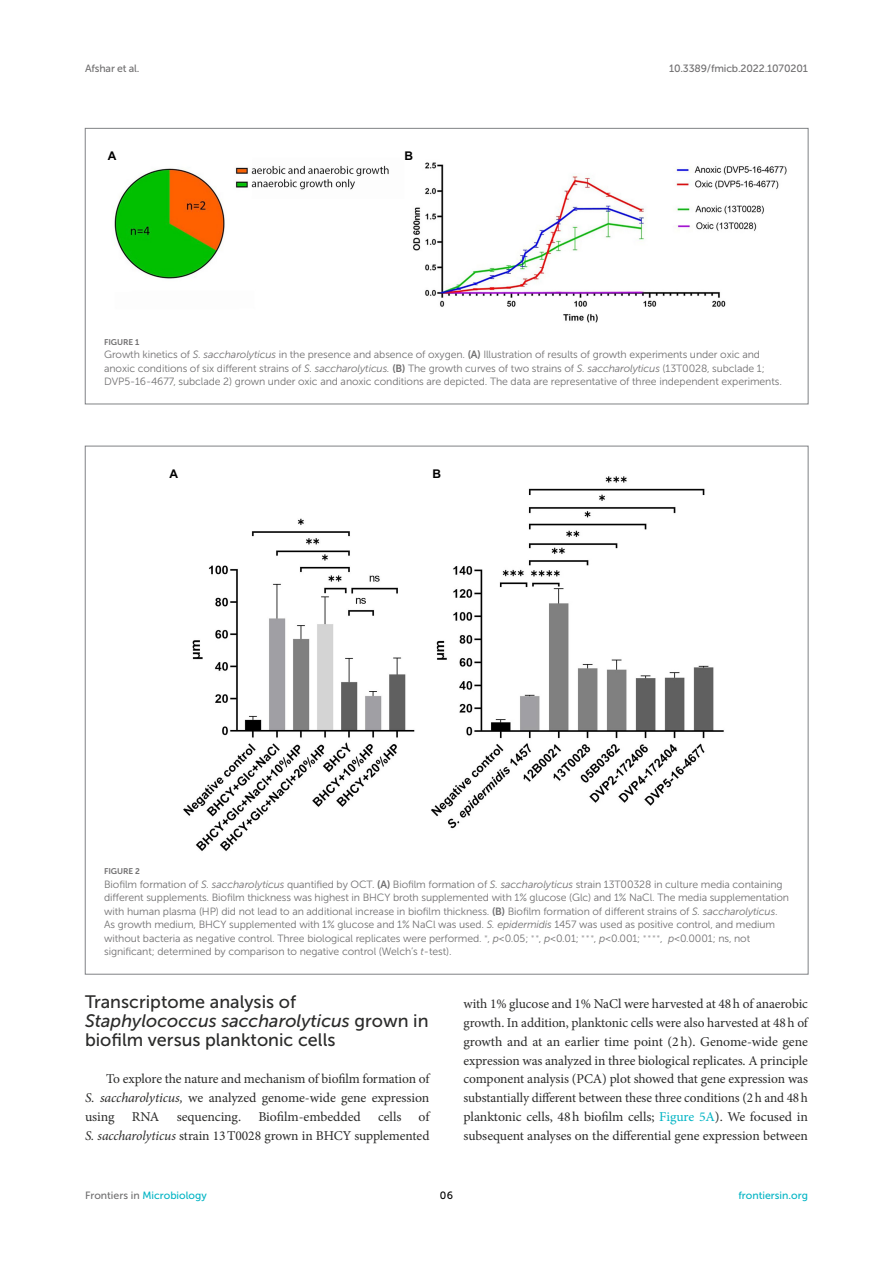
<style>
.page{position:relative;width:893px;height:1263px;background:#fff}
.page>*{position:absolute;margin:0;border:0;box-sizing:border-box;transform-origin:0 0}
.HEAD_2{font:18px/18.8px "Museo Sans 500";color:#2b2b2a}
.TEXT_FLUSH{font:13.5px/18.8px "Minion Pro";letter-spacing:-.005em;color:#2b2b2a;text-align:justify}
.t1{font:700 12px "Arial";color:#000}
.FIG_LEG{font:10.5px/13.5px "Museo Sans 300";letter-spacing:-.01em;color:#706f70}
.t2{font:10.5px "Museo Sans 500";color:#00b4c4}
.t3{font:10.5px "Museo Sans 500";letter-spacing:-.015em;color:#706f70}
.t4{font:10.5px "Museo Sans 500";color:#000}
.FIG_HD{font:8.25px "Museo Sans 700";letter-spacing:-.01em;color:#706f70}
.s1{font-style:italic}
.s2{font-family:"Museo Sans 700"}
.s3{color:#00b4c4}
.s4{color:#706f70}
</style>
<div class="page">
<img style="left:113px;top:162px;width:674px;height:161px">
<img style="left:183px;top:476px;width:541px;height:375px">
<p class="t3" style="left:85px;top:63px;width:56px">Afshar et al.</p>
<p class="t3" style="left:669px;top:63px;width:140px">10.3389/fmicb.2022.1070201</p>
<p class="t1" style="left:108px;top:147px;width:10px">A</p>
<p class="t1" style="left:405px;top:147px;width:10px">B</p>
<p class="FIG_HD" style="left:104px;top:337px;width:37px">FIGURE 1</p>
<p class="FIG_LEG" style="left:104px;top:348px;width:679px">Growth kinetics of <span class="s1">S. saccharolyticus</span> in the presence and absence of oxygen. <span class="s2">(A)</span> Illustration of results of growth experiments under oxic and anoxic conditions of six different strains of <span class="s1">S. saccharolyticus.</span> <span class="s2">(B)</span> The growth curves of two strains of <span class="s1">S. saccharolyticus</span> (13 T0028, subclade 1;<br>DVP5-16-4677, subclade 2) grown under oxic and anoxic conditions are depicted. The data are representative of three independent experiments.</p>
<p class="t1" style="left:169px;top:465px;width:10px">A</p>
<p class="t1" style="left:432px;top:465px;width:10px">B</p>
<p class="FIG_HD" style="left:104px;top:867px;width:37px">FIGURE 2</p>
<p class="FIG_LEG" style="left:104px;top:877px;width:686px">Biofilm formation of <span class="s1">S. saccharolyticus</span> quantified by OCT. <span class="s2">(A)</span> Biofilm formation of <span class="s1">S. saccharolyticus</span> strain 13 T00328 in culture media containing different supplements. Biofilm thickness was highest in BHCY broth supplemented with 1% glucose (Glc) and 1% NaCl. The media supplementation with human plasma (HP) did not lead to an additional increase in biofilm thickness. <span class="s2">(B)</span> Biofilm formation of different strains of <span class="s1">S. saccharolyticus</span>.<br>As growth medium, BHCY supplemented with 1% glucose and 1% NaCl was used. <span class="s1">S. epidermidis</span> 1457 was used as positive control, and medium without bacteria as negative control. Three biological replicates were performed. <sup>∗</sup>, <span class="s1">p</span> &lt; 0.05; <sup>∗</sup> <sup>∗</sup>, <span class="s1">p</span> &lt; 0.01; <sup>∗</sup> <sup>∗</sup> <sup>∗</sup>, <span class="s1">p</span> &lt; 0.001; <sup>∗</sup> <sup>∗</sup> <sup>∗</sup> <sup>∗</sup>, <span class="s1">p</span> &lt; 0.0001; ns, not significant; determined by comparison to negative control (Welch’s <span class="s1">t</span>-test).</p>
<p class="HEAD_2" style="left:85px;top:993px;width:345px">Transcriptome analysis of<br><span class="s1">Staphylococcus saccharolyticus</span> grown in biofilm versus planktonic cells</p>
<p class="TEXT_FLUSH" style="left:85px;top:1070px;width:346px;text-indent:21px">To explore the nature and mechanism of biofilm formation of <span class="s1">S. saccharolyticus,</span> we analyzed genome-wide gene expression using</p>
<p class="TEXT_FLUSH" style="left:85px;top:1107px;width:346px;text-align:right">of<br><span class="s1">S. saccharolyticus</span> strain 13T0028 grown in BHCY supplemented</p>
<p class="TEXT_FLUSH" style="left:132px;top:1107px;width:29px">RNA</p>
<p class="TEXT_FLUSH" style="left:177px;top:1107px;width:66px">sequencing.</p>
<p class="TEXT_FLUSH" style="left:258px;top:1107px;width:104px">Biofilm-embedded</p>
<p class="TEXT_FLUSH" style="left:378px;top:1107px;width:25px">cells</p>
<p class="TEXT_FLUSH" style="left:463px;top:995px;width:346px">with 1% glucose and 1% NaCl were harvested at 48h of anaerobic growth. In addition, planktonic cells were also harvested at 48h of growth and at an earlier time point (2h). Genome-wide gene expression was analyzed in three biological replicates. A principle component analysis (PCA) plot showed that gene expression was substantially different between these three conditions (2h and 48h planktonic cells, 48h biofilm cells; <span class="s3">Figure 5A</span>). We focused in subsequent analyses on the differential gene expression between</p>
<p class="t2" style="left:85px;top:1190px;width:123px"><span class="s4">Frontiers in</span> Microbiology</p>
<p class="t4" style="left:440px;top:1190px;width:15px">06</p>
<p class="t2" style="left:738px;top:1190px;width:71px">frontiersin.org</p>
</div>
